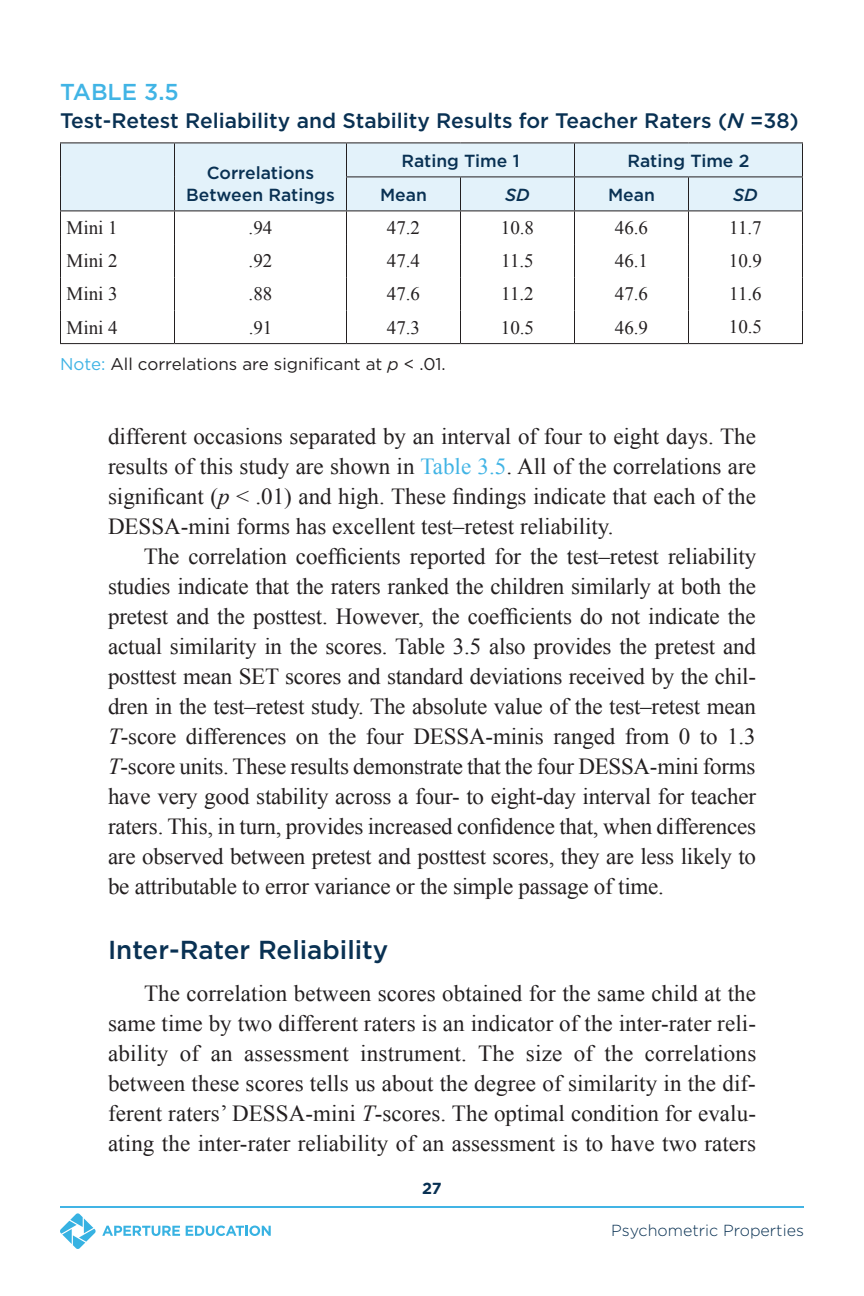
<style>
.page{position:relative;width:864px;height:1296px;background:#fff}
.page>*{position:absolute;margin:0;border:0;box-sizing:border-box;transform-origin:0 0}
.t1{font:500 26px "Gotham";color:#093153}
.t2{font:23px/30px "Times New Roman";color:#231f20;text-align:justify}
.t3{font:500 23px "Gotham";color:#41b4e5}
.t4{font:500 21px "Gotham";color:#093153}
.t5{font:19px "Times New Roman";color:#231f20}
.t6{font:500 17.6px/22px "Gotham";color:#093153;text-align:center}
.t7{font:italic 500 17.6px "Gotham";color:#093153}
.t8{font:17px "Gotham";color:#231f20}
.t9{font:300 16px "Gotham";color:#093153}
.t10{font:700 16px "Gotham";color:#093153}
.s1{font-style:italic}
.s2{color:#41b4e5}
</style>
<div class="page">
<hr style="left:60px;top:1206px;width:744px;height:2px;background:#41b4e5">
<svg style="left:60px;top:1213px;width:36px;height:36px"></svg>
<svg style="left:102px;top:1226px;width:78px;height:10px"></svg>
<svg style="left:186px;top:1226px;width:85px;height:10px"></svg>
<div style="left:61px;top:143px;width:741px;height:67px;background:#e3f2fa"></div>
<hr style="left:460px;top:177px;width:1px;height:33px;background:#231f20">
<hr style="left:574px;top:177px;width:1px;height:33px;background:#231f20">
<hr style="left:688px;top:177px;width:1px;height:33px;background:#231f20">
<hr style="left:174px;top:211px;width:1px;height:33px;background:#231f20">
<hr style="left:346px;top:211px;width:1px;height:33px;background:#231f20">
<hr style="left:460px;top:211px;width:1px;height:33px;background:#231f20">
<hr style="left:574px;top:211px;width:1px;height:33px;background:#231f20">
<hr style="left:688px;top:211px;width:1px;height:33px;background:#231f20">
<hr style="left:174px;top:244px;width:1px;height:33px;background:#231f20">
<hr style="left:346px;top:244px;width:1px;height:33px;background:#231f20">
<hr style="left:460px;top:244px;width:1px;height:33px;background:#231f20">
<hr style="left:574px;top:244px;width:1px;height:33px;background:#231f20">
<hr style="left:688px;top:244px;width:1px;height:33px;background:#231f20">
<hr style="left:174px;top:277px;width:1px;height:33px;background:#231f20">
<hr style="left:346px;top:277px;width:1px;height:33px;background:#231f20">
<hr style="left:460px;top:277px;width:1px;height:33px;background:#231f20">
<hr style="left:574px;top:277px;width:1px;height:33px;background:#231f20">
<hr style="left:688px;top:277px;width:1px;height:33px;background:#231f20">
<hr style="left:174px;top:310px;width:1px;height:33px;background:#231f20">
<hr style="left:346px;top:310px;width:1px;height:33px;background:#231f20">
<hr style="left:460px;top:310px;width:1px;height:33px;background:#231f20">
<hr style="left:574px;top:310px;width:1px;height:33px;background:#231f20">
<hr style="left:688px;top:310px;width:1px;height:33px;background:#231f20">
<hr style="left:60px;top:343px;width:114px;height:1px;background:#231f20">
<hr style="left:174px;top:343px;width:172px;height:1px;background:#231f20">
<hr style="left:346px;top:343px;width:114px;height:1px;background:#231f20">
<hr style="left:460px;top:343px;width:114px;height:1px;background:#231f20">
<hr style="left:574px;top:343px;width:114px;height:1px;background:#231f20">
<hr style="left:688px;top:343px;width:115px;height:1px;background:#231f20">
<hr style="left:60px;top:211px;width:1px;height:33px;background:#231f20">
<hr style="left:802px;top:211px;width:1px;height:33px;background:#231f20">
<hr style="left:60px;top:244px;width:1px;height:33px;background:#231f20">
<hr style="left:802px;top:244px;width:1px;height:33px;background:#231f20">
<hr style="left:60px;top:277px;width:1px;height:33px;background:#231f20">
<hr style="left:802px;top:277px;width:1px;height:33px;background:#231f20">
<hr style="left:60px;top:310px;width:1px;height:33px;background:#231f20">
<hr style="left:802px;top:310px;width:1px;height:33px;background:#231f20">
<hr style="left:802px;top:177px;width:1px;height:33px;background:#231f20">
<hr style="left:346px;top:210px;width:114px;height:1px;background:#231f20">
<hr style="left:460px;top:210px;width:114px;height:1px;background:#231f20">
<hr style="left:574px;top:210px;width:114px;height:1px;background:#231f20">
<hr style="left:688px;top:210px;width:115px;height:1px;background:#231f20">
<hr style="left:174px;top:142px;width:172px;height:1px;background:#231f20">
<hr style="left:346px;top:177px;width:1px;height:33px;background:#231f20">
<hr style="left:174px;top:210px;width:172px;height:1px;background:#231f20">
<hr style="left:346px;top:142px;width:114px;height:1px;background:#231f20">
<hr style="left:346px;top:143px;width:1px;height:33px;background:#231f20">
<hr style="left:460px;top:142px;width:114px;height:1px;background:#231f20">
<hr style="left:346px;top:176px;width:114px;height:1px;background:#231f20">
<hr style="left:460px;top:176px;width:114px;height:1px;background:#231f20">
<hr style="left:574px;top:142px;width:114px;height:1px;background:#231f20">
<hr style="left:574px;top:143px;width:1px;height:33px;background:#231f20">
<hr style="left:688px;top:142px;width:115px;height:1px;background:#231f20">
<hr style="left:802px;top:143px;width:1px;height:33px;background:#231f20">
<hr style="left:574px;top:176px;width:114px;height:1px;background:#231f20">
<hr style="left:688px;top:176px;width:115px;height:1px;background:#231f20">
<hr style="left:60px;top:142px;width:114px;height:1px;background:#231f20">
<hr style="left:60px;top:143px;width:1px;height:34px;background:#231f20">
<hr style="left:174px;top:143px;width:1px;height:34px;background:#231f20">
<hr style="left:60px;top:177px;width:1px;height:33px;background:#231f20">
<hr style="left:174px;top:177px;width:1px;height:33px;background:#231f20">
<hr style="left:60px;top:210px;width:114px;height:1px;background:#231f20">
<p class="t3" style="left:60px;top:77px;width:120px">TABLE 3.5</p>
<p class="t4" style="left:60px;top:107px;width:740px">Test-Retest Reliability and Stability Results for Teacher Raters (<span class="s1">N</span> =38)</p>
<p class="t6" style="left:186px;top:161px;width:150px">Correlations<br>Between Ratings</p>
<p class="t6" style="left:401px;top:149px;width:120px">Rating Time 1</p>
<p class="t6" style="left:627px;top:149px;width:124px">Rating Time 2</p>
<p class="t6" style="left:380px;top:183px;width:48px">Mean</p>
<p class="t7" style="left:505px;top:183px;width:26px">SD</p>
<p class="t6" style="left:608px;top:183px;width:48px">Mean</p>
<p class="t7" style="left:733px;top:183px;width:26px">SD</p>
<p class="t5" style="left:66px;top:215px;width:53px">Mini 1</p>
<p class="t5" style="left:249px;top:215px;width:25px">.94</p>
<p class="t5" style="left:387px;top:215px;width:35px">47.2</p>
<p class="t5" style="left:501px;top:215px;width:35px">10.8</p>
<p class="t5" style="left:615px;top:215px;width:35px">46.6</p>
<p class="t5" style="left:729px;top:215px;width:34px">11.7</p>
<p class="t5" style="left:67px;top:248px;width:53px">Mini 2</p>
<p class="t5" style="left:249px;top:248px;width:25px">.92</p>
<p class="t5" style="left:387px;top:248px;width:35px">47.4</p>
<p class="t5" style="left:501px;top:248px;width:34px">11.5</p>
<p class="t5" style="left:615px;top:248px;width:35px">46.1</p>
<p class="t5" style="left:729px;top:248px;width:35px">10.9</p>
<p class="t5" style="left:67px;top:281px;width:53px">Mini 3</p>
<p class="t5" style="left:249px;top:281px;width:25px">.88</p>
<p class="t5" style="left:387px;top:281px;width:35px">47.6</p>
<p class="t5" style="left:501px;top:281px;width:34px">11.2</p>
<p class="t5" style="left:615px;top:281px;width:35px">47.6</p>
<p class="t5" style="left:729px;top:281px;width:34px">11.6</p>
<p class="t5" style="left:67px;top:314px;width:53px">Mini 4</p>
<p class="t5" style="left:249px;top:314px;width:25px">.91</p>
<p class="t5" style="left:387px;top:314px;width:35px">47.3</p>
<p class="t5" style="left:501px;top:314px;width:35px">10.5</p>
<p class="t5" style="left:615px;top:314px;width:35px">46.9</p>
<p class="t5" style="left:729px;top:313px;width:35px">10.5</p>
<p class="t8" style="left:60px;top:353px;width:385px"><span class="s2">Note:</span> All correlations are significant at <span class="s1">p</span> &lt; .01.</p>
<p class="t2" style="left:108px;top:421px;width:650px">different occasions separated by an interval of four to eight days. The results of this study are shown in <span class="s2">Table 3.5</span>. All of the correlations are significant (<span class="s1">p</span> &lt; .01) and high. These findings indicate that each of the DESSA-mini forms has excellent test–retest reliability.</p>
<p class="t2" style="left:108px;top:541px;width:650px;text-indent:36px">The correlation coefficients reported for the test–retest reliability studies indicate that the raters ranked the children similarly at both the pretest and the posttest. However, the coefficients do not indicate the actual similarity in the scores. Table 3.5 also provides the pretest and posttest mean SET scores and standard deviations received by the chil&shy;dren in the test–retest study. The absolute value of the test–retest mean <span class="s1">T</span>-score differences on the four DESSA-minis ranged from 0 to 1.3<br><span class="s1">T</span>-score units. These results demonstrate that the four DESSA-mini forms have very good stability across a four- to eight-day interval for teacher raters. This, in turn, provides increased confidence that, when differences are observed between pretest and posttest scores, they are less likely to be attributable to error variance or the simple passage of time.</p>
<p class="t1" style="left:108px;top:933px;width:282px">Inter-Rater Reliability</p>
<p class="t2" style="left:108px;top:978px;width:650px;text-indent:36px">The correlation between scores obtained for the same child at the same time by two different raters is an indicator of the inter-rater reli&shy;ability of an assessment instrument. The size of the correlations between these scores tells us about the degree of similarity in the dif&shy;ferent raters’ DESSA-mini <span class="s1">T</span>-scores. The optimal condition for evalu&shy;ating the inter-rater reliability of an assessment is to have two raters</p>
<p class="t10" style="left:422px;top:1178px;width:21px">27</p>
<p class="t9" style="left:611px;top:1220px;width:194px">Psychometric Properties</p>
</div>
